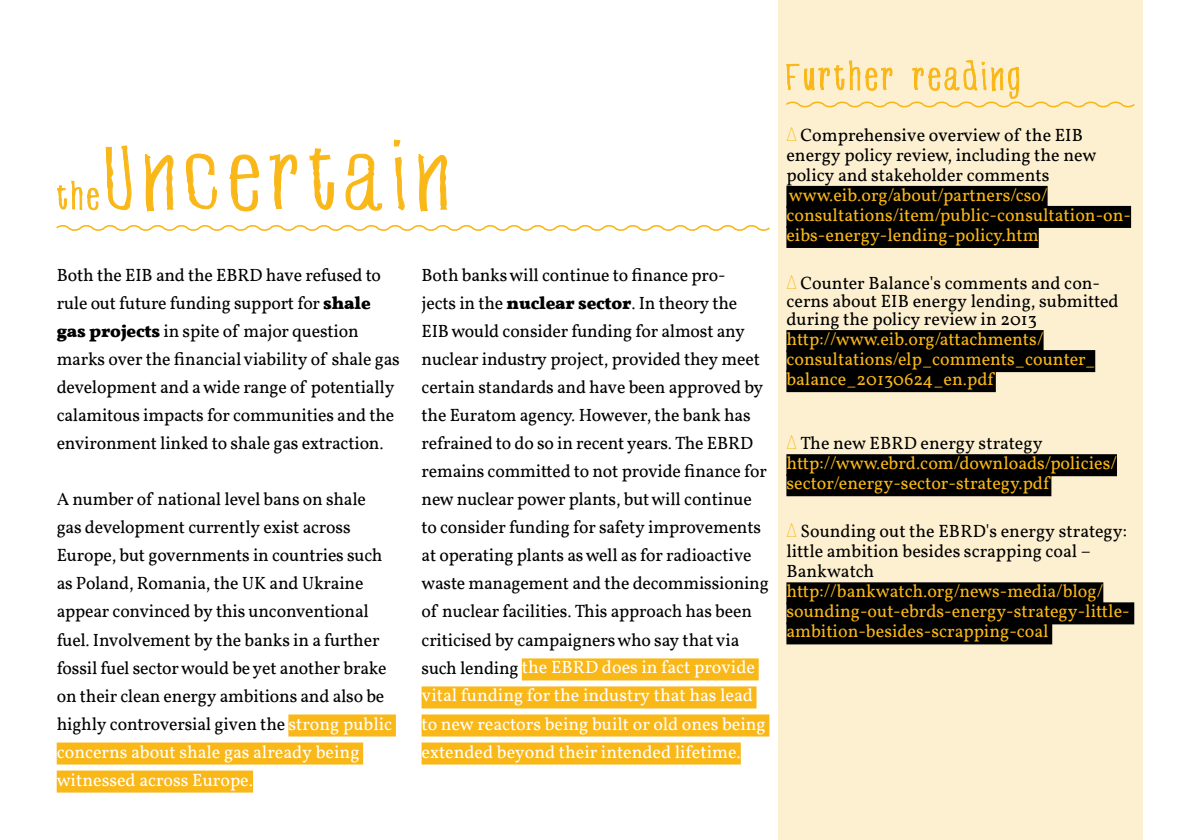
<style>
.page{position:relative;width:1191px;height:840px;background:#fff}
.page>*{position:absolute;margin:0;border:0;box-sizing:border-box;transform-origin:0 0}
.t1{font:100 120px "Greenbeans";letter-spacing:.05em;color:#f9b718;scale:1.5 1}
.t2{font:100 47.6px "Greenbeans";letter-spacing:.05em;color:#f9b718;scale:1.5 1}
.t3{font:100 46px "Greenbeans";color:#f9b718;scale:1.5 1}
.t4{font:18px/28px "Vollkorn";letter-spacing:-.01em;color:#000}
.t5{font:18px/20px "Vollkorn";color:#f9b718}
.s1{font-weight:700}
.s2{color:#fff}
.s3{font-family:"ITC Avant Garde Std";font-weight:200;font-stretch:condensed;color:#f9b718}
.s4{font-family:"ITC Avant Garde Std";font-weight:200;font-stretch:condensed}
.s5{color:#000}
</style>
<div class="page">
<div style="left:288px;top:714px;width:108px;height:22px;background:#f9b718"></div>
<div style="left:57px;top:742px;width:306px;height:22px;background:#f9b718"></div>
<div style="left:57px;top:770px;width:196px;height:22px;background:#f9b718"></div>
<div style="left:522px;top:658px;width:236px;height:22px;background:#f9b718"></div>
<div style="left:421px;top:686px;width:335px;height:22px;background:#f9b718"></div>
<div style="left:421px;top:714px;width:348px;height:22px;background:#f9b718"></div>
<div style="left:421px;top:742px;width:320px;height:22px;background:#f9b718"></div>
<svg style="left:57px;top:180px;width:42px;height:30px"></svg>
<svg style="left:106px;top:145px;width:25px;height:65px"></svg>
<svg style="left:144px;top:154px;width:29px;height:57px"></svg>
<svg style="left:186px;top:153px;width:31px;height:56px"></svg>
<svg style="left:229px;top:154px;width:30px;height:57px"></svg>
<svg style="left:270px;top:154px;width:27px;height:55px"></svg>
<svg style="left:309px;top:148px;width:25px;height:62px"></svg>
<svg style="left:346px;top:154px;width:36px;height:56px"></svg>
<svg style="left:394px;top:139px;width:10px;height:71px"></svg>
<svg style="left:418px;top:154px;width:29px;height:57px"></svg>
<svg style="left:56px;top:225px;width:714px;height:6px"></svg>
<div style="left:778px;top:0;width:364px;height:839px;background:#fdf0d1"></div>
<div style="left:786px;top:186px;width:261px;height:22px;background:#000"></div>
<div style="left:786px;top:206px;width:345px;height:22px;background:#000"></div>
<div style="left:786px;top:226px;width:252px;height:22px;background:#000"></div>
<div style="left:786px;top:330px;width:257px;height:22px;background:#000"></div>
<div style="left:786px;top:350px;width:309px;height:22px;background:#000"></div>
<div style="left:786px;top:370px;width:209px;height:22px;background:#000"></div>
<div style="left:786px;top:454px;width:331px;height:22px;background:#000"></div>
<div style="left:786px;top:474px;width:265px;height:22px;background:#000"></div>
<div style="left:786px;top:582px;width:317px;height:22px;background:#000"></div>
<div style="left:786px;top:602px;width:348px;height:22px;background:#000"></div>
<div style="left:786px;top:622px;width:266px;height:22px;background:#000"></div>
<svg style="left:786px;top:60px;width:349px;height:48px"></svg>
<h1 class="t1" style="left:103px;top:113px;width:232px">Uncertain</h1>
<h3 class="t3" style="left:57px;top:172px;width:30px">the</h3>
<p class="t4" style="left:57px;top:261px;width:344px">Both the EIB and the EBRD have refused to rule out future funding support for <span class="s1">shale gas projects</span> in spite of major question marks over the financial viability of shale gas development and a wide range of potentially calamitous impacts for communities and the environment linked to shale gas extraction.</p>
<p class="t4" style="left:57px;top:485px;width:337px">A number of national level bans on shale gas development currently exist across Europe, but governments in countries such as Poland, Romania, the UK and Ukraine appear convinced by this unconventional fuel. Involvement by the banks in a further fossil fuel sector would be yet another brake on their clean energy ambitions and also be highly controversial given the <span class="s2">strong public concerns about shale gas already being witnessed across Europe.</span></p>
<p class="t4" style="left:421px;top:261px;width:349px">Both banks will continue to finance pro-<br>jects in the <span class="s1">nuclear sector</span>. In theory the EIB would consider funding for almost any nuclear industry project, provided they meet certain standards and have been approved by the Euratom agency. However, the bank has refrained to do so in recent years. The EBRD remains committed to not provide finance for new nuclear power plants, but will continue to consider funding for safety improvements at operating plants as well as for radioactive waste management and the decommissioning of nuclear facilities. This approach has been criticised by campaigners who say that via such lending <span class="s2">the EBRD does in fact provide vital funding for the industry that has lead to new reactors being built or old ones being extended beyond their intended lifetime.</span></p>
<h2 class="t2" style="left:786px;top:51px;width:157px">Further reading</h2>
<p class="t4" style="left:786px;top:125px;width:311px;line-height:20px"><span class="s3">∆</span> Comprehensive overview of the EIB energy policy review, including the new policy and stakeholder comments</p>
<p class="t5" style="left:786px;top:185px;width:346px">www.eib.org/about/partners/cso/ consultations/item/public-consultation-on&shy;eibs-energy-lending-policy.htm</p>
<p class="t4" style="left:786px;top:274px;width:334px;line-height:18px"><span class="s3">∆</span> Counter Balance's comments and con&shy;cerns about EIB energy lending, submitted during the policy review in 2013</p>
<p class="t5" style="left:786px;top:329px;width:310px">http://www.eib.org/attachments/ consultations/elp_comments_counter_ balance_20130624_en.pdf</p>
<p class="t5" style="left:786px;top:433px;width:332px"><span class="s4">∆</span> <span class="s5">The new EBRD energy strategy </span>http://www.ebrd.com/downloads/policies/ sector/energy-sector-strategy.pdf</p>
<p class="t4" style="left:786px;top:521px;width:342px;line-height:20px"><span class="s3">∆</span> Sounding out the EBRD's energy strategy: little ambition besides scrapping coal –<br>Bankwatch</p>
<p class="t5" style="left:786px;top:581px;width:345px">http://bankwatch.org/news-media/blog/ sounding-out-ebrds-energy-strategy-little&shy;ambition-besides-scrapping-coal</p>
</div>
